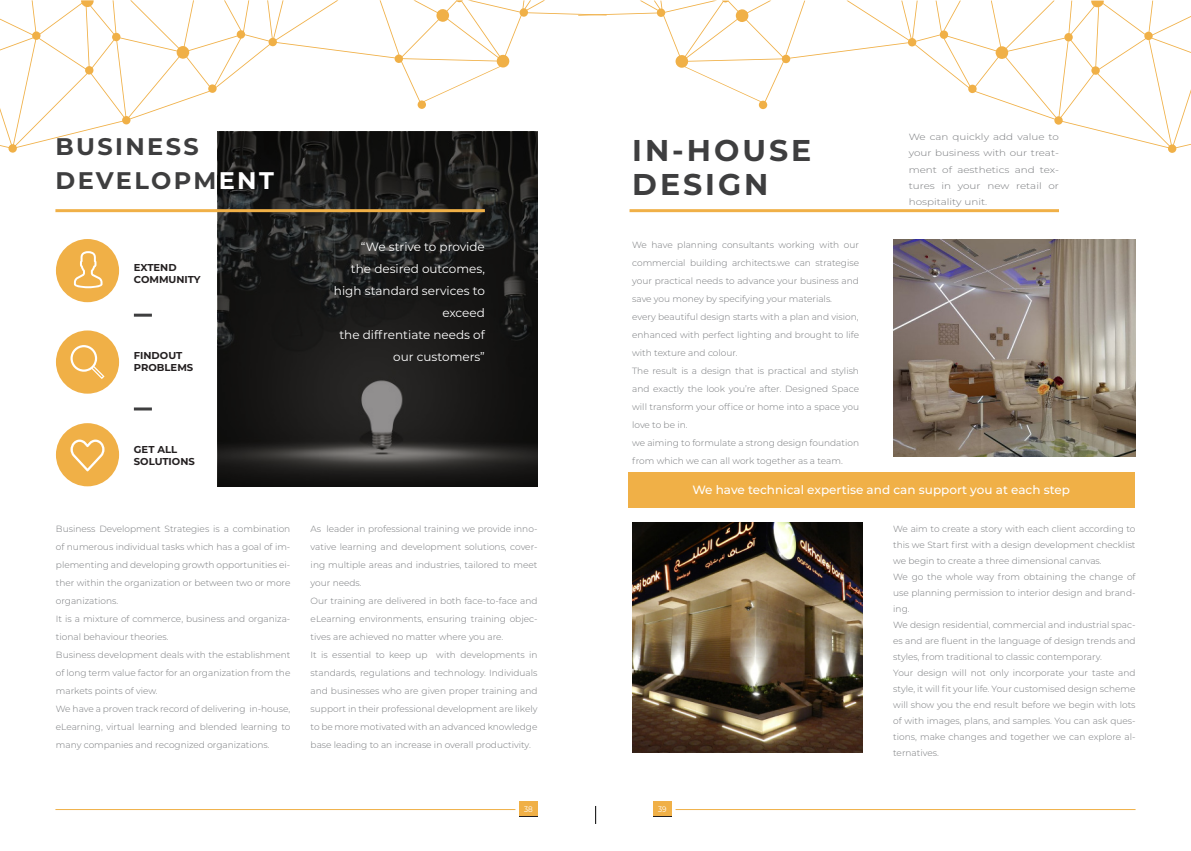
<style>
.page{position:relative;width:1191px;height:851px;background:#fff}
.page>*{position:absolute;margin:0;border:0;box-sizing:border-box;transform-origin:0 0}
.t1{font:700 30px "Montserrat";letter-spacing:.1em;color:#3e3e3f}
.t2{font:700 24px "Montserrat";letter-spacing:.1em;color:#3e3e3f}
.t3{font:12px/22px "Montserrat";color:#fff;text-align:right}
.t4{font:500 12px "Montserrat";color:#fff}
.t5{font:700 10px/12px "Montserrat";color:#231f20}
.t6{font:300 9px/18px "Montserrat";color:#76787b;text-align:justify}
.t7{font:300 9px/16px "Montserrat";color:#76787b;text-align:justify;scale:1.15 1}
.t8{font:8px "Montserrat";color:#fff;scale:.91 1}
.s1{color:#fff}
</style>
<div class="page">
<div style="left:653px;top:801px;width:18px;height:15px;background:#f0b047"></div>
<hr style="left:675px;top:808px;width:460px;height:1px;background:#f0b047">
<hr style="left:55px;top:808px;width:460px;height:1px;background:#f0b047">
<div style="left:519px;top:801px;width:18px;height:15px;background:#f0b047"></div>
<svg style="left:606px;top:1px;width:585px;height:152px"></svg>
<svg style="left:0;top:0;width:606px;height:153px"></svg>
<svg style="left:218px;top:132px;width:319px;height:354px;background:#1e1e1d"></svg>
<hr style="left:55px;top:209px;width:430px;height:3px;background:#f0b047">
<hr style="left:629px;top:209px;width:430px;height:3px;background:#f0b047">
<div style="left:56px;top:239px;width:63px;height:63px;background:#f0b047;border-radius:50%"></div>
<div style="left:56px;top:330px;width:63px;height:63px;background:#f0b047;border-radius:50%"></div>
<div style="left:56px;top:423px;width:63px;height:63px;background:#f0b047;border-radius:50%"></div>
<svg style="left:70px;top:439px;width:34px;height:32px"></svg>
<svg style="left:70px;top:345px;width:34px;height:34px"></svg>
<svg style="left:74px;top:251px;width:29px;height:37px"></svg>
<hr style="left:134px;top:313px;width:18px;height:3px;background:#3e3e3f">
<hr style="left:134px;top:407px;width:18px;height:3px;background:#3e3e3f">
<img style="left:893px;top:239px;width:242px;height:217px">
<img style="left:632px;top:522px;width:230px;height:230px">
<div style="left:628px;top:471px;width:506px;height:36px;background:#f0b047"></div>
<svg style="left:595px;top:806px;width:1px;height:17px"></svg>
<p class="t2" style="left:55px;top:129px;width:145px">BUSINESS</p>
<p class="t2" style="left:55px;top:163px;width:220px">DEVELOPM<span class="s1">ENT</span></p>
<p class="t5" style="left:134px;top:260px;width:68px">EXTEND<br>COMMUNITY</p>
<p class="t5" style="left:134px;top:348px;width:61px">FINDOUT<br>PROBLEMS</p>
<p class="t5" style="left:134px;top:442px;width:45px">GET ALL</p>
<p class="t5" style="left:134px;top:454px;width:62px">SOLUTIONS</p>
<p class="t6" style="left:56px;top:519px;width:236px">Business Development Strategies is a combination of numerous individual tasks which has a goal of im&shy;plementing and developing growth opportunities ei&shy;ther within the organization or between two or more organizations.</p>
<p class="t6" style="left:56px;top:609px;width:236px">It is a mixture of commerce, business and organiza&shy;tional behaviour theories.</p>
<p class="t6" style="left:56px;top:645px;width:236px">Business development deals with the establishment of long term value factor for an organization from the markets points of view.</p>
<p class="t6" style="left:56px;top:699px;width:236px">We have a proven track record of delivering in-house, eLearning, virtual learning and blended learning to many companies and recognized organizations.</p>
<p class="t3" style="left:361px;top:235px;width:125px">“We strive to provide</p>
<p class="t3" style="left:334px;top:257px;width:152px">the desired outcomes, high standard services to exceed</p>
<p class="t3" style="left:339px;top:323px;width:147px">the diffrentiate needs of</p>
<p class="t3" style="left:393px;top:345px;width:93px">our customers”</p>
<p class="t6" style="left:311px;top:519px;width:228px">As leader in professional training we provide inno&shy;vative learning and development solutions, cover&shy;ing multiple areas and industries, tailored to meet your needs.</p>
<p class="t6" style="left:311px;top:591px;width:228px">Our training are delivered in both face-to-face and eLearning environments, ensuring training objec&shy;tives are achieved no matter where you are.</p>
<p class="t6" style="left:311px;top:645px;width:228px">It is essential to keep up with developments in standards, regulations and technology. Individuals and businesses who are given proper training and support in their professional development are likely to be more motivated with an advanced knowledge base leading to an increase in overall productivity.</p>
<p class="t1" style="left:632px;top:128px;width:181px">IN-HOUSE</p>
<p class="t1" style="left:632px;top:162px;width:138px">DESIGN</p>
<p class="t6" style="left:632px;top:235px;width:228px">We have planning consultants working with our commercial building architects.we can strategise your practical needs to advance your business and save you money by specifying your materials.</p>
<p class="t6" style="left:632px;top:307px;width:228px">every beautiful design starts with a plan and vision,</p>
<p class="t6" style="left:632px;top:325px;width:228px">enhanced with perfect lighting and brought to life with texture and colour.</p>
<p class="t6" style="left:632px;top:361px;width:228px">The result is a design that is practical and stylish and exactly the look you’re after. Designed Space will transform your office or home into a space you love to be in.</p>
<p class="t6" style="left:632px;top:433px;width:228px">we aiming to formulate a strong design foundation from which we can all work together as a team.</p>
<p class="t7" style="left:908px;top:129px;width:132px">We can quickly add value to your business with our treat&shy;ment of aesthetics and tex&shy;tures in your new retail or hospitality unit.</p>
<p class="t4" style="left:692px;top:481px;width:379px">We have technical expertise and can support you at each step</p>
<p class="t6" style="left:893px;top:520px;width:244px;line-height:16px">We aim to create a story with each client according to this we Start first with a design development checklist we begin to create a three dimensional canvas.</p>
<p class="t6" style="left:893px;top:568px;width:244px;line-height:16px">We go the whole way from obtaining the change of use planning permission to interior design and brand&shy;ing.</p>
<p class="t6" style="left:893px;top:616px;width:244px;line-height:16px">We design residential, commercial and industrial spac&shy;es and are fluent in the language of design trends and styles, from traditional to classic contemporary.</p>
<p class="t6" style="left:893px;top:664px;width:244px;line-height:16px">Your design will not only incorporate your taste and style, it will fit your life. Your customised design scheme will show you the end result before we begin with lots of with images, plans, and samples. You can ask ques&shy;tions, make changes and together we can explore al&shy;ternatives.</p>
<p class="t8" style="left:524px;top:803px;width:11px">38</p>
<p class="t8" style="left:658px;top:803px;width:11px">39</p>
</div>
